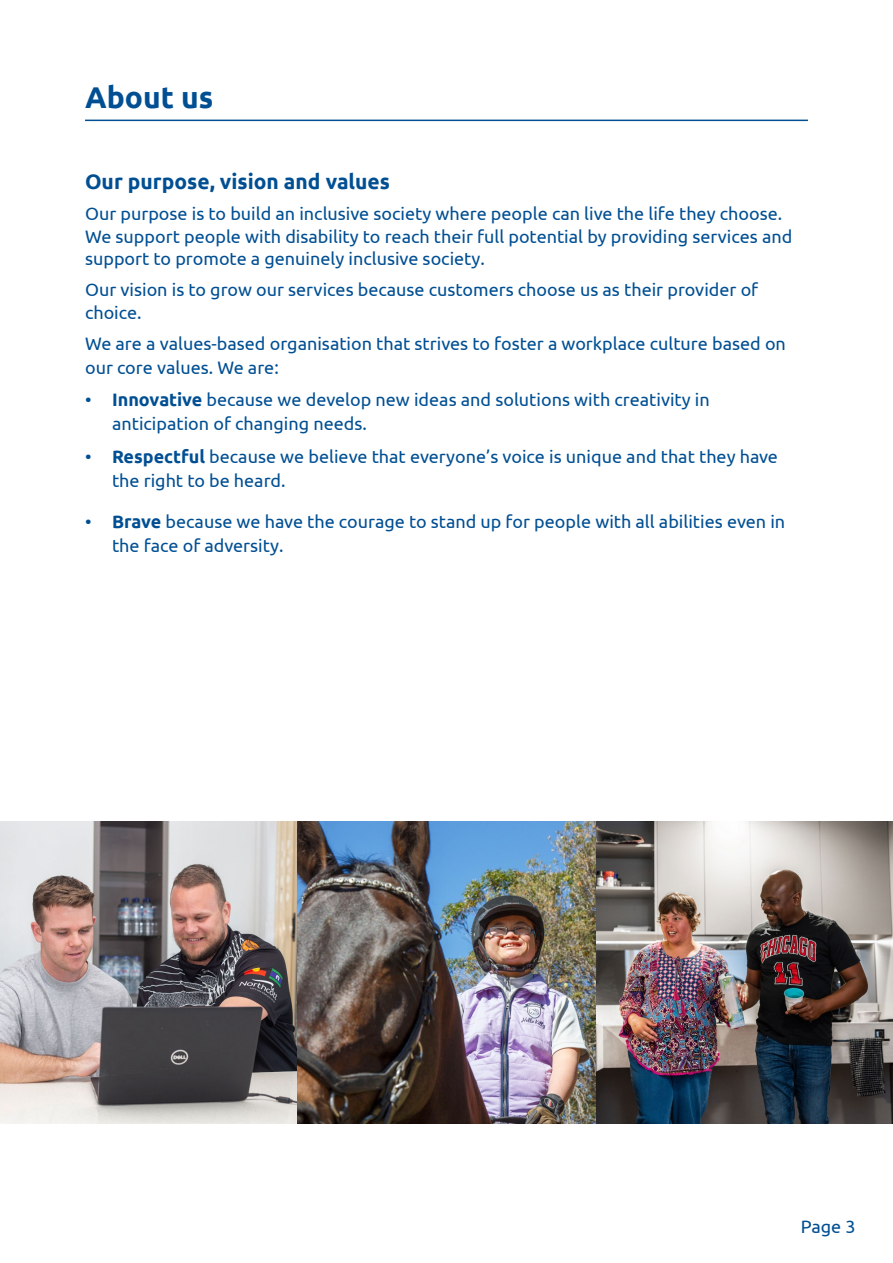
<style>
.page{position:relative;width:893px;height:1263px;background:#fff}
.page>*{position:absolute;margin:0;border:0;box-sizing:border-box;transform-origin:0 0}
.t1{font:700 30px "Ubuntu";color:#004f93}
.t2{font:700 21px "Ubuntu";color:#004f93}
.body{font:18px/24px "Ubuntu";color:#004f93}
.s1{font-weight:700}
</style>
<div class="page">
<hr style="left:85px;top:120px;width:723px;height:1px;background:#004f93">
<img style="left:0;top:821px;width:893px;height:302px">
<h2 class="t1" style="left:85px;top:79px;width:130px">About us</h2>
<h3 class="t2" style="left:85px;top:169px;width:306px">Our purpose, vision and values</h3>
<p class="body" style="left:85px;top:202px;width:709px;line-height:22.5px">Our purpose is to build an inclusive society where people can live the life they choose.<br>We support people with disability to reach their full potential by providing services and support to promote a genuinely inclusive society.</p>
<p class="body" style="left:85px;top:278px;width:675px;line-height:22.5px">Our vision is to grow our services because customers choose us as their provider of choice.</p>
<p class="body" style="left:85px;top:331px;width:702px">We are a values-based organisation that strives to foster a workplace culture based on our core values. We are:</p>
<p class="body" style="left:112px;top:387px;width:599px;text-indent:-27px">• <span class="s1">Innovative</span> because we develop new ideas and solutions with creativity in anticipation of changing needs.</p>
<p class="body" style="left:112px;top:444px;width:667px;text-indent:-27px">• <span class="s1">Respectful</span> because we believe that everyone’s voice is unique and that they have the right to be heard.</p>
<p class="body" style="left:112px;top:509px;width:675px;text-indent:-27px">• <span class="s1">Brave</span> because we have the courage to stand up for people with all abilities even in the face of adversity.</p>
<p class="body" style="left:801px;top:1214px;width:56px">Page 3</p>
</div>
